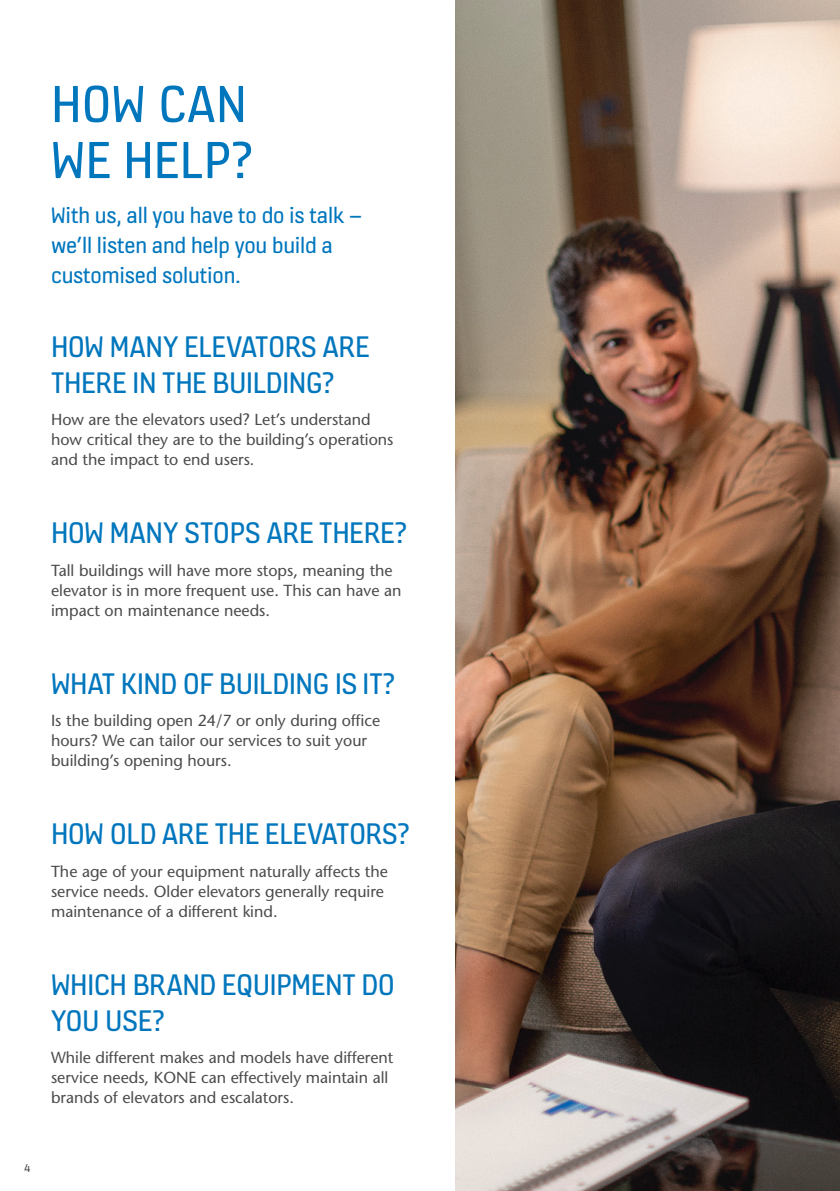
<style>
.page{position:relative;width:840px;height:1191px;background:#fff}
.page>*{position:absolute;margin:0;border:0;box-sizing:border-box;transform-origin:0 0}
.t1{font:56px/56px "KONE Information v 13";letter-spacing:.005em;color:#0076bd}
.t2{font:32px/36px "KONE Information v 13";letter-spacing:-.015em;color:#0076bd}
.t3{font:24px/30px "KONE Information v 13";letter-spacing:-.01em;color:#0076bd}
.t4{font:16px/20px "Stone Sans";color:#4b4b4d}
.t5{font:12px "KONE Information v 13";color:#4b4b4d}
</style>
<div class="page">
<img style="left:455px;top:0;width:384px;height:1191px">
<h1 class="t1" style="left:51px;top:73px;width:202px">HOW CAN<br>WE HELP?</h1>
<h3 class="t3" style="left:51px;top:199px;width:312px">With us, all you have to do is talk – we’ll listen and help you build a customised solution.</h3>
<h2 class="t2" style="left:51px;top:327px;width:320px">HOW MANY ELEVATORS ARE<br>THERE IN THE BUILDING?</h2>
<p class="t4" style="left:51px;top:409px;width:344px">How are the elevators used? Let’s understand how critical they are to the building’s operations and the impact to end users.</p>
<h2 class="t2" style="left:51px;top:513px;width:356px">HOW MANY STOPS ARE THERE?</h2>
<p class="t4" style="left:51px;top:560px;width:351px">Tall buildings will have more stops, meaning the elevator is in more frequent use. This can have an impact on maintenance needs.</p>
<h2 class="t2" style="left:51px;top:664px;width:345px">WHAT KIND OF BUILDING IS IT?</h2>
<p class="t4" style="left:51px;top:710px;width:330px">Is the building open 24/7 or only during office hours? We can tailor our services to suit your building’s opening hours.</p>
<h2 class="t2" style="left:51px;top:814px;width:359px">HOW OLD ARE THE ELEVATORS?</h2>
<p class="t4" style="left:51px;top:861px;width:338px">The age of your equipment naturally affects the service needs. Older elevators generally require maintenance of a different kind.</p>
<h2 class="t2" style="left:51px;top:965px;width:345px">WHICH BRAND EQUIPMENT DO<br>YOU USE?</h2>
<p class="t4" style="left:51px;top:1047px;width:344px">While different makes and models have different service needs, KONE can effectively maintain all brands of elevators and escalators.</p>
<p class="t5" style="left:24px;top:1160px;width:8px">4</p>
</div>
